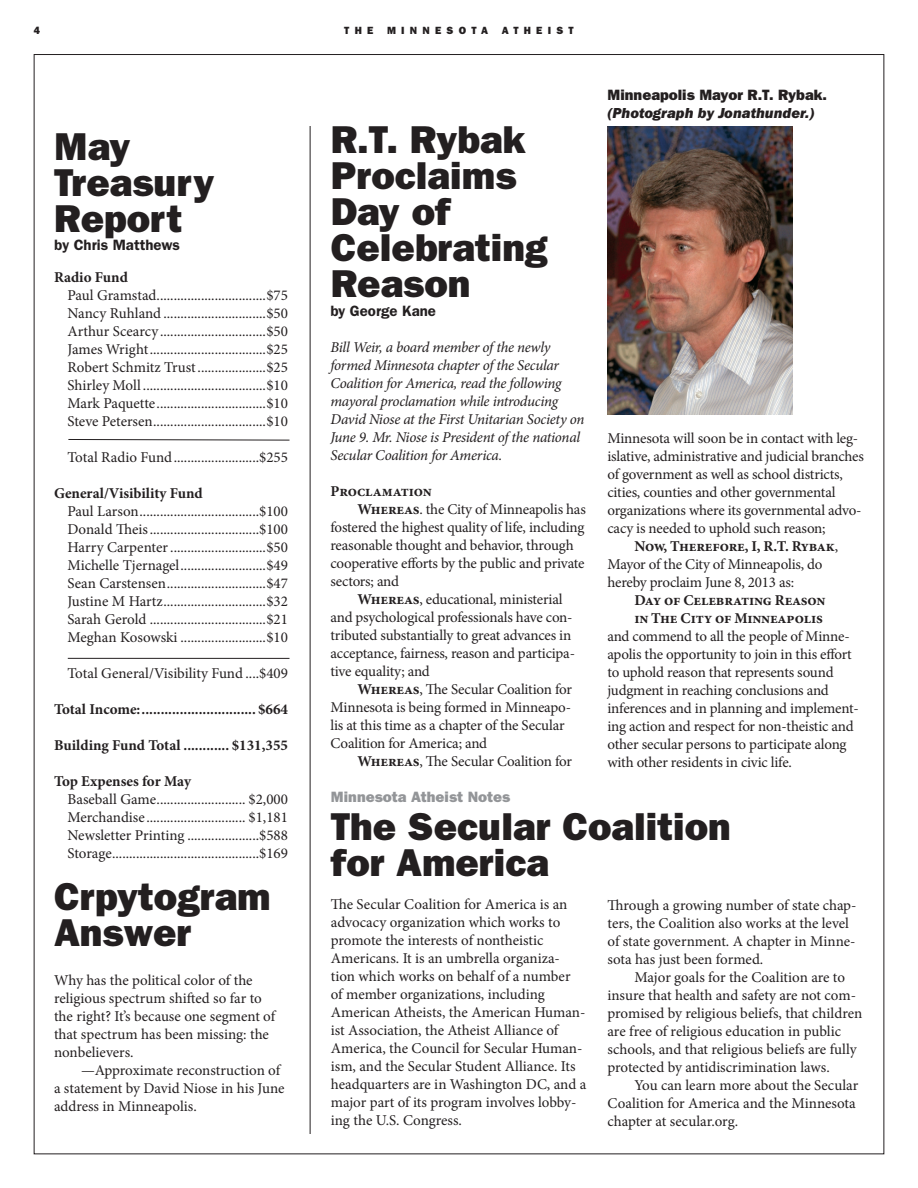
<style>
.page{position:relative;width:918px;height:1188px;background:#fff}
.page>*{position:absolute;margin:0;border:0;box-sizing:border-box;transform-origin:0 0}
.t1{font:39px/36px "ITC Franklin Gothic Std Hvy";color:#231f20}
.t2{font:15px/18px "Minion Pro";letter-spacing:-.01em;color:#231f20}
.t3{font:italic 15px/18px "Minion Pro";letter-spacing:-.02em;color:#231f20}
.t4{font:700 15px/18px "Minion Pro";letter-spacing:-.015em;color:#231f20}
.t5{font:600 15px "ITC Franklin Gothic Std";color:#231f20}
.t6{font:15px "ITC Franklin Gothic Std Hvy";color:#231f20}
.t7{font:15px "ITC Franklin Gothic Std Hvy It";color:#231f20}
.t8{font:15px "ITC Franklin Gothic Std Hvy";color:#939598}
.t9{font:10.5px "ITC Franklin Gothic Std Hvy";letter-spacing:.5em;color:#231f20}
.s1{font-weight:700}
.s2{font-weight:400}
</style>
<div class="page">
<img style="left:608px;top:126px;width:184px;height:289px">
<svg style="left:68px;top:439px;width:222px;height:2px"></svg>
<hr style="left:68px;top:658px;width:222px;height:1px;background:#231f20">
<hr style="left:310px;top:126px;width:1px;height:1008px;background:#231f20">
<p class="t9" style="left:34px;top:25px;width:8px">4</p>
<p class="t9" style="left:344px;top:25px;width:31px">THE</p>
<p class="t9" style="left:387px;top:25px;width:103px">MINNESOTA</p>
<p class="t9" style="left:502px;top:25px;width:73px">ATHEIST</p>
<p class="t6" style="left:608px;top:86px;width:221px">Minneapolis Mayor R.T. Rybak.</p>
<p class="t7" style="left:608px;top:105px;width:208px">(Photograph by Jonathunder.)</p>
<h1 class="t1" style="left:54px;top:129px;width:162px">May<br>Treasury<br>Report</h1>
<p class="t5" style="left:54px;top:236px;width:127px">by Chris Matthews</p>
<p class="t4" style="left:54px;top:268px;width:76px">Radio Fund</p>
<p class="t2" style="left:68px;top:287px;width:222px;text-align:justify">Paul Gramstad................................$75<br>Nancy Ruhland ..............................$50<br>Arthur Scearcy ...............................$50<br>James Wright..................................$25<br>Robert Schmitz Trust....................$25<br>Shirley Moll ....................................$10<br>Mark Paquette................................$10<br>Steve Petersen.................................$10</p>
<p class="t2" style="left:68px;top:449px;width:222px">Total Radio Fund.........................$255</p>
<p class="t4" style="left:54px;top:484px;width:150px">General/Visibility Fund</p>
<p class="t2" style="left:68px;top:503px;width:222px;text-align:justify">Paul Larson...................................$100<br>Donald Theis................................$100<br>Harry Carpenter............................$50<br>Michelle Tjernagel.........................$49<br>Sean Carstensen.............................$47<br>Justine M Hartz..............................$32<br>Sarah Gerold ..................................$21<br>Meghan Kosowski .........................$10</p>
<p class="t2" style="left:68px;top:665px;width:222px">Total General/Visibility Fund ....$409</p>
<p class="t4" style="left:54px;top:700px;width:236px">Total Income:.............................. $664</p>
<p class="t4" style="left:54px;top:736px;width:236px">Building Fund Total ............ $131,355</p>
<p class="t4" style="left:54px;top:772px;width:139px">Top Expenses for May</p>
<p class="t2" style="left:68px;top:791px;width:222px;text-align:justify">Baseball Game.......................... $2,000<br>Merchandise............................. $1,181<br>Newsletter Printing .....................$588<br>Storage...........................................$169</p>
<h1 class="t1" style="left:54px;top:879px;width:218px">Crpytogram<br>Answer</h1>
<p class="t2" style="left:54px;top:972px;width:223px">Why has the political color of the religious spectrum shifted so far to the right? It’s because one segment of that spectrum has been missing: the nonbelievers.</p>
<p class="t2" style="left:54px;top:1062px;width:232px;text-indent:27px">—Approximate reconstruction of a statement by David Niose in his June address in Minneapolis.</p>
<h1 class="t1" style="left:331px;top:121px;width:218px">R.T. Rybak<br>Proclaims<br>Day of<br>Celebrating<br>Reason</h1>
<p class="t5" style="left:330px;top:302px;width:107px">by George Kane</p>
<p class="t3" style="left:330px;top:338px;width:255px">Bill Weir, a board member of the newly formed Minnesota chapter of the Secular Coalition for America, read the following mayoral proclamation while introducing David Niose at the First Unitarian Society on June 9. Mr. Niose is President of the national Secular Coalition for America.</p>
<p class="t4" style="left:330px;top:482px;width:103px">Proclamation</p>
<p class="t2" style="left:357px;top:501px;width:230px"><span class="s1">Whereas</span>. the City of Minneapolis has</p>
<p class="t2" style="left:330px;top:519px;width:256px">fostered the highest quality of life, including</p>
<p class="t2" style="left:330px;top:537px;width:245px">reasonable thought and behavior, through</p>
<p class="t2" style="left:330px;top:555px;width:255px">cooperative efforts by the public and private</p>
<p class="t2" style="left:330px;top:573px;width:70px">sectors; and</p>
<p class="t2" style="left:357px;top:591px;width:207px"><span class="s1">Whereas</span>, educational, ministerial</p>
<p class="t2" style="left:330px;top:609px;width:244px">and psychological professionals have con-</p>
<p class="t2" style="left:330px;top:627px;width:242px">tributed substantially to great advances in</p>
<p class="t2" style="left:330px;top:645px;width:246px">acceptance, fairness, reason and participa-</p>
<p class="t2" style="left:330px;top:663px;width:101px">tive equality; and</p>
<p class="t2" style="left:357px;top:681px;width:216px"><span class="s1">Whereas</span>, The Secular Coalition for</p>
<p class="t2" style="left:330px;top:699px;width:242px">Minnesota is being formed in Minneapo-</p>
<p class="t2" style="left:330px;top:717px;width:236px">lis at this time as a chapter of the Secular</p>
<p class="t2" style="left:330px;top:735px;width:158px">Coalition for America; and</p>
<p class="t2" style="left:357px;top:753px;width:216px"><span class="s1">Whereas</span>, The Secular Coalition for</p>
<p class="t8" style="left:331px;top:788px;width:181px">Minnesota Atheist Notes</p>
<p class="t2" style="left:607px;top:429px;width:252px">Minnesota will soon be in contact with leg-</p>
<p class="t2" style="left:607px;top:447px;width:258px">islative, administrative and judicial branches</p>
<p class="t2" style="left:607px;top:465px;width:237px">of government as well as school districts,</p>
<p class="t2" style="left:607px;top:483px;width:230px">cities, counties and other governmental</p>
<p class="t2" style="left:607px;top:501px;width:256px">organizations where its governmental advo-</p>
<p class="t2" style="left:607px;top:519px;width:220px">cacy is needed to uphold such reason;</p>
<p class="t4" style="left:634px;top:537px;width:205px">Now, Therefore, I, R.T. Rybak<span class="s2">,</span></p>
<p class="t2" style="left:607px;top:555px;width:217px">Mayor of the City of Minneapolis, do</p>
<p class="t2" style="left:607px;top:573px;width:188px">hereby proclaim June 8, 2013 as:</p>
<p class="t4" style="left:634px;top:591px;width:193px">Day of Celebrating Reason in The City of Minneapolis</p>
<p class="t2" style="left:607px;top:627px;width:253px">and commend to all the people of Minne&shy;apolis the opportunity to join in this effort to uphold reason that represents sound judgment in reaching conclusions and inferences and in planning and implement&shy;ing action and respect for non-theistic and other secular persons to participate along with other residents in civic life.</p>
<h1 class="t1" style="left:331px;top:809px;width:402px">The Secular Coalition for America</h1>
<p class="t2" style="left:331px;top:895px;width:257px">The Secular Coalition for America is an advocacy organization which works to promote the interests of nontheistic Americans. It is an umbrella organiza&shy;tion which works on behalf of a number<br>of member organizations, including American Atheists, the American Human&shy;ist Association, the Atheist Alliance of America, the Council for Secular Human&shy;ism, and the Secular Student Alliance. Its headquarters are in Washington DC, and a major part of its program involves lobby&shy;ing the U.S. Congress.</p>
<p class="t2" style="left:608px;top:897px;width:250px">Through a growing number of state chap&shy;ters, the Coalition also works at the level of state government. A chapter in Minne&shy;sota has just been formed.</p>
<p class="t2" style="left:608px;top:969px;width:256px;text-indent:27px">Major goals for the Coalition are to insure that health and safety are not com&shy;promised by religious beliefs, that children are free of religious education in public schools, and that religious beliefs are fully protected by antidiscrimination laws.</p>
<p class="t2" style="left:608px;top:1077px;width:252px;text-indent:27px">You can learn more about the Secular<br>Coalition for America and the Minnesota chapter at secular.org.</p>
</div>
